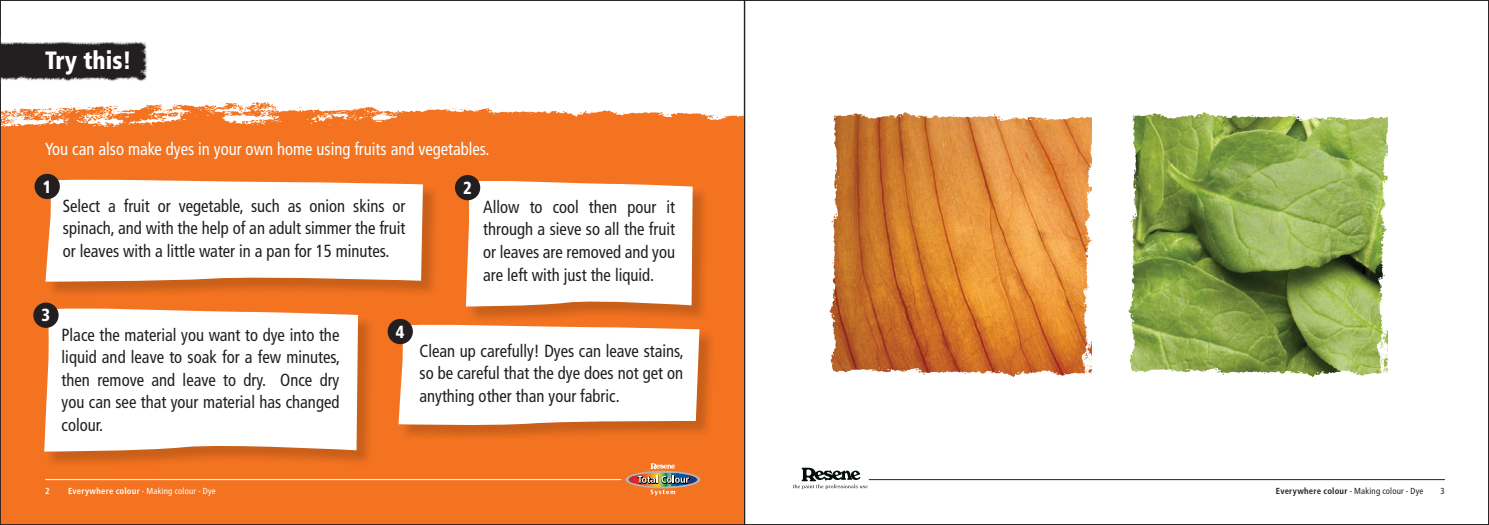
<style>
.page{position:relative;width:1489px;height:525px;background:#fff}
.page>*{position:absolute;margin:0;border:0;box-sizing:border-box;transform-origin:0 0}
.t1{font:900 condensed 25px "Frutiger";color:#fff;scale:.95 1}
.t2{font:condensed 17.5px/22.5px "Frutiger";color:#231f20;text-align:justify;scale:.95 1}
.t3{font:condensed 17.5px "Frutiger";color:#fff;scale:.95 1}
.t4{font:900 condensed 17.5px "Frutiger";color:#fff;scale:.95 1}
.t5{font:condensed 8.75px "Frutiger";letter-spacing:.02em;color:#231f20}
.t6{font:condensed 8.75px "Frutiger";letter-spacing:.02em;color:#fff}
.t7{font:700 condensed 8.75px "Frutiger";color:#fff}
.s1{font-weight:700}
</style>
<div class="page">
<div style="left:0;top:128px;width:744px;height:396px;background:#f37321"></div>
<img style="left:2px;top:102px;width:740px;height:26px">
<img style="left:47px;top:189px;width:388px;height:105px">
<svg style="left:45px;top:178px;width:378px;height:103px;background:#fdf6f1"></svg>
<div style="left:35px;top:174px;width:25px;height:25px;background:#231f20;border-radius:50%"></div>
<img style="left:467px;top:186px;width:238px;height:133px">
<svg style="left:466px;top:178px;width:226px;height:128px;background:#fdf5f0"></svg>
<div style="left:455px;top:175px;width:25px;height:25px;background:#231f20;border-radius:50%"></div>
<img style="left:46px;top:315px;width:324px;height:149px">
<div style="left:44px;top:308px;width:314px;height:143px;background:#fff"></div>
<div style="left:33px;top:302px;width:26px;height:26px;background:#231f20;border-radius:50%"></div>
<img style="left:404px;top:329px;width:307px;height:108px">
<svg style="left:398px;top:323px;width:301px;height:103px;background:#fcf2ec"></svg>
<div style="left:387px;top:319px;width:26px;height:25px;background:#231f20;border-radius:50%"></div>
<img style="left:1146px;top:130px;width:222px;height:228px">
<img style="left:847px;top:130px;width:225px;height:228px">
<img style="left:847px;top:111px;width:225px;height:19px">
<img style="left:847px;top:358px;width:225px;height:20px">
<img style="left:829px;top:115px;width:18px;height:258px">
<img style="left:1072px;top:116px;width:20px;height:258px">
<img style="left:1146px;top:111px;width:222px;height:19px">
<img style="left:1146px;top:358px;width:222px;height:19px">
<img style="left:1128px;top:115px;width:18px;height:258px">
<img style="left:2px;top:41px;width:146px;height:41px">
<img style="left:1368px;top:116px;width:20px;height:259px">
<svg style="left:625px;top:470px;width:75px;height:18px"></svg>
<svg style="left:689px;top:473px;width:8px;height:13px"></svg>
<svg style="left:628px;top:463px;width:61px;height:32px"></svg>
<hr style="left:45px;top:479px;width:576px;height:1px;background:#fff">
<hr style="left:868px;top:479px;width:576px;height:1px;background:#231f20">
<svg style="left:793px;top:467px;width:74px;height:21px"></svg>
<h1 class="t1" style="left:45px;top:50px;width:93px">Try this!</h1>
<p class="t3" style="left:45px;top:142px;width:469px">You can also make dyes in your own home using fruits and vegetables.</p>
<p class="t2" style="left:63px;top:196px;width:362px">Select a fruit or vegetable, such as onion skins or spinach, and with the help of an adult simmer the fruit or leaves with a little water in a pan for 15 minutes.</p>
<p class="t4" style="left:43px;top:179px;width:11px">1</p>
<p class="t4" style="left:463px;top:181px;width:11px">2</p>
<p class="t2" style="left:483px;top:197px;width:203px">Allow to cool then pour it through a sieve so all the fruit or leaves are removed and you are left with just the liquid.</p>
<p class="t4" style="left:42px;top:308px;width:11px">3</p>
<p class="t2" style="left:62px;top:324px;width:294px">Place the material you want to dye into the liquid and leave to soak for a few minutes, then remove and leave to dry. Once dry you can see that your material has changed colour.</p>
<p class="t4" style="left:396px;top:324px;width:11px">4</p>
<p class="t2" style="left:419px;top:341px;width:279px">Clean up carefully! Dyes can leave stains, so be careful that the dye does not get on anything other than your fabric.</p>
<p class="t7" style="left:45px;top:487px;width:6px">2</p>
<p class="t6" style="left:68px;top:487px;width:149px"><span class="s1">Everywhere colour</span> - Making colour - Dye</p>
<p class="t5" style="left:1275px;top:487px;width:149px"><span class="s1">Everywhere colour</span> - Making colour - Dye</p>
<p class="t5" style="left:1440px;top:487px;width:6px">3</p>
</div>
